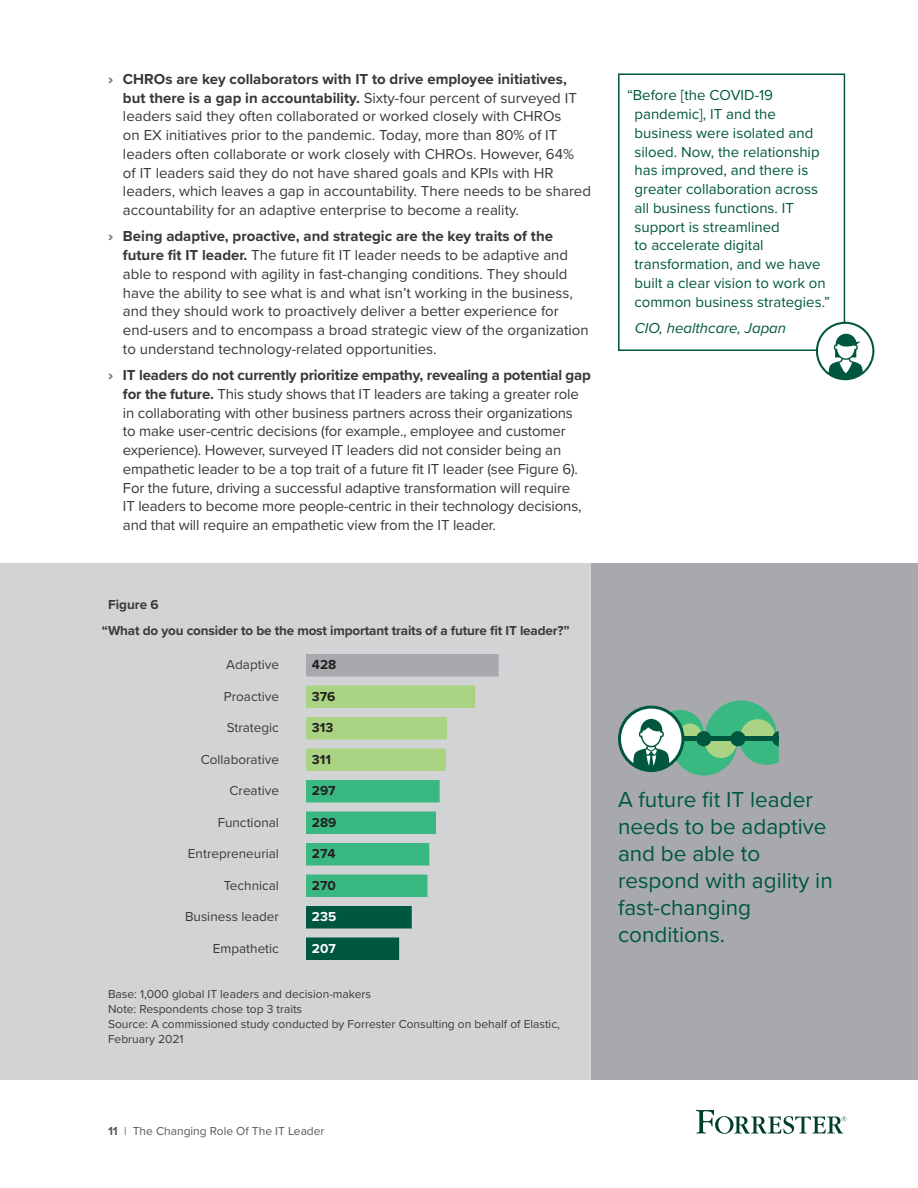
<style>
.page{position:relative;width:918px;height:1188px;background:#fff}
.page>*{position:absolute;margin:0;border:0;box-sizing:border-box;transform-origin:0 0}
.t1{font:22.5px/27px "Proxima Nova";color:#005740}
.t2{font:15px/18.8px "Proxima Nova";color:#383839}
.t3{font:15px/18.8px "Proxima Nova";color:#005740}
.t4{font:italic 15px "Proxima Nova";color:#005740}
.t5{font:13.5px "Proxima Nova";color:#3b3b3c}
.t6{font:700 13.5px/25.5px "Proxima Nova";letter-spacing:-.01em;color:#3b3b3c}
.t7{font:700 13.5px "Proxima Nova";color:#231f20}
.t8{font:700 13.5px "Proxima Nova";color:#fff}
.t9{font:12px/15px "Proxima Nova";color:#3b3b3c}
.t10{font:12px "Proxima Nova";color:#58595b}
.s1{font-weight:900;color:#808285}
.s2{font-weight:700}
</style>
<div class="page">
<svg style="left:696px;top:1110px;width:150px;height:24px"></svg>
<div style="left:618px;top:74px;width:227px;height:277px;background:#fff;border:2px solid #005740"></div>
<svg style="left:816px;top:322px;width:58px;height:58px"></svg>
<div style="left:0;top:564px;width:918px;height:516px;background:#d1d3d4"></div>
<div style="left:591px;top:564px;width:327px;height:516px;background:#a7a9ac"></div>
<div style="left:306px;top:654px;width:193px;height:23px;background:#a7a9ac"></div>
<div style="left:306px;top:685px;width:170px;height:23px;background:#aad483"></div>
<div style="left:306px;top:717px;width:141px;height:23px;background:#aad483"></div>
<div style="left:306px;top:748px;width:140px;height:23px;background:#aad483"></div>
<div style="left:306px;top:780px;width:134px;height:23px;background:#39b881"></div>
<div style="left:306px;top:811px;width:130px;height:23px;background:#39b881"></div>
<div style="left:306px;top:843px;width:124px;height:23px;background:#39b881"></div>
<div style="left:306px;top:874px;width:122px;height:23px;background:#39b881"></div>
<div style="left:306px;top:906px;width:106px;height:23px;background:#005740"></div>
<div style="left:306px;top:937px;width:94px;height:23px;background:#005740"></div>
<svg style="left:618px;top:700px;width:161px;height:76px"></svg>
<p class="t2" style="left:123px;top:69px;width:470px;text-indent:-15px"><span class="s1">›</span> <span class="s2">CHROs are key collaborators with IT to drive employee initiatives, but there is a gap in accountability.</span> Sixty-four percent of surveyed IT leaders said they often collaborated or worked closely with CHROs<br>on EX initiatives prior to the pandemic. Today, more than 80% of IT leaders often collaborate or work closely with CHROs. However, 64%<br>of IT leaders said they do not have shared goals and KPIs with HR leaders, which leaves a gap in accountability. There needs to be shared accountability for an adaptive enterprise to become a reality.</p>
<p class="t2" style="left:123px;top:226px;width:467px;text-indent:-15px"><span class="s1">›</span> <span class="s2">Being adaptive, proactive, and strategic are the key traits of the future fit IT leader.</span> The future fit IT leader needs to be adaptive and able to respond with agility in fast-changing conditions. They should have the ability to see what is and what isn’t working in the business, and they should work to proactively deliver a better experience for end-users and to encompass a broad strategic view of the organization to understand technology-related opportunities.</p>
<p class="t2" style="left:123px;top:365px;width:470px;text-indent:-15px"><span class="s1">›</span> <span class="s2">IT leaders do not currently prioritize empathy, revealing a potential gap for the future.</span> This study shows that IT leaders are taking a greater role in collaborating with other business partners across their organizations<br>to make user-centric decisions (for example., employee and customer experience). However, surveyed IT leaders did not consider being an empathetic leader to be a top trait of a future fit IT leader (see Figure 6).<br>For the future, driving a successful adaptive transformation will require<br>IT leaders to become more people-centric in their technology decisions, and that will require an empathetic view from the IT leader.</p>
<p class="t6" style="left:102px;top:591px;width:469px;text-indent:6px">Figure 6<br>“What do you consider to be the most important traits of a future fit IT leader?”</p>
<p class="t5" style="left:226px;top:655px;width:54px">Adaptive</p>
<p class="t7" style="left:312px;top:655px;width:26px">428</p>
<p class="t5" style="left:224px;top:686px;width:57px">Proactive</p>
<p class="t7" style="left:312px;top:686px;width:25px">376</p>
<p class="t5" style="left:227px;top:718px;width:54px">Strategic</p>
<p class="t7" style="left:312px;top:718px;width:23px">313</p>
<p class="t5" style="left:201px;top:749px;width:80px">Collaborative</p>
<p class="t7" style="left:312px;top:749px;width:21px">311</p>
<p class="t5" style="left:229px;top:781px;width:51px">Creative</p>
<p class="t7" style="left:312px;top:781px;width:25px">297</p>
<p class="t5" style="left:218px;top:812px;width:63px">Functional</p>
<p class="t7" style="left:312px;top:812px;width:26px">289</p>
<p class="t5" style="left:188px;top:844px;width:93px">Entrepreneurial</p>
<p class="t7" style="left:312px;top:844px;width:25px">274</p>
<p class="t5" style="left:224px;top:875px;width:57px">Technical</p>
<p class="t7" style="left:312px;top:875px;width:25px">270</p>
<p class="t5" style="left:185px;top:907px;width:95px">Business leader</p>
<p class="t8" style="left:312px;top:907px;width:26px">235</p>
<p class="t5" style="left:213px;top:938px;width:68px">Empathetic</p>
<p class="t8" style="left:312px;top:938px;width:25px">207</p>
<p class="t9" style="left:108px;top:986px;width:454px">Base: 1,000 global IT leaders and decision-makers<br>Note: Respondents chose top 3 traits<br>Source: A commissioned study conducted by Forrester Consulting on behalf of Elastic, February 2021</p>
<p class="t3" style="left:634px;top:85px;width:197px;text-indent:-8px">“Before [the COVID-19 pandemic], IT and the business were isolated and siloed. Now, the relationship has improved, and there is greater collaboration across all business functions. IT support is streamlined<br>to accelerate digital transformation, and we have built a clear vision to work on common business strategies.”</p>
<p class="t4" style="left:635px;top:317px;width:153px">CIO, healthcare, Japan</p>
<h1 class="t1" style="left:618px;top:785px;width:216px">A future fit IT leader needs to be adaptive and be able to respond with agility in fast-changing conditions.</h1>
<p class="t10" style="left:108px;top:1122px;width:218px"><span class="s2">11</span> | The Changing Role Of The IT Leader</p>
</div>
